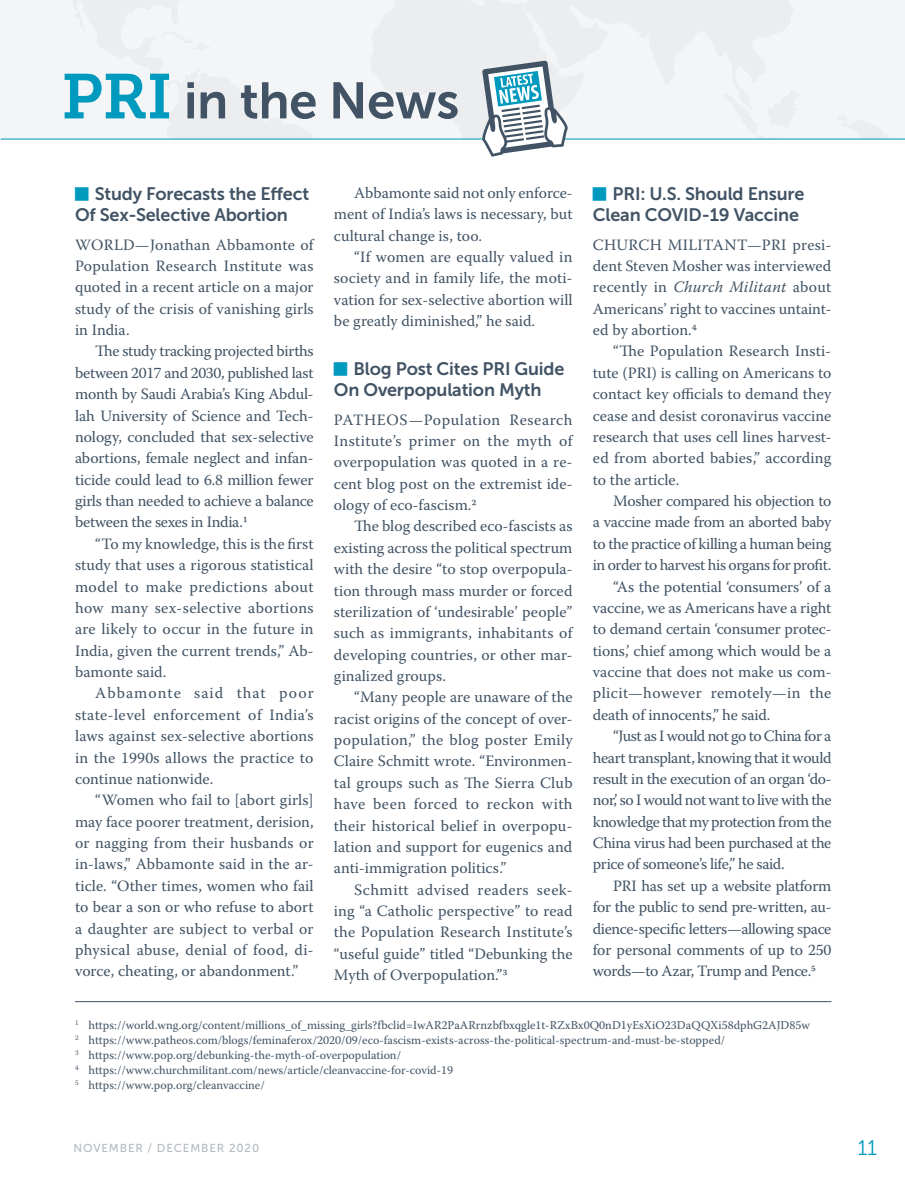
<style>
.page{position:relative;width:905px;height:1188px;background:#fff}
.page>*{position:absolute;margin:0;border:0;box-sizing:border-box;transform-origin:0 0}
.t1{font:51px "Museo Sans 700";letter-spacing:-.01em;color:#415364}
.t2{font:21px "Museo Slab 300";color:#009abf}
.t3{font:18px/21.6px "Museo Sans 700";letter-spacing:-.01em;color:#415364}
.t4{font:15.75px/21.3px "Warnock Pro";letter-spacing:-.005em;color:#415364;text-align:justify}
.t5{font:15.75px "Warnock Pro";letter-spacing:-.025em;color:#415364}
.t6{font:15.75px "Warnock Pro";letter-spacing:-.03em;color:#415364}
.t7{font:15.75px "Warnock Pro";letter-spacing:.025em;color:#415364}
.t8{font:12px/15px "Warnock Pro";color:#415364}
.t9{font:11.55px "Museo Sans 500";letter-spacing:.075em;color:#b3bac1}
.s1{font-family:"Museo Slab 700";font-size:63px;color:#009abf}
.s2{font-style:italic}
</style>
<div class="page">
<hr style="left:75px;top:1001px;width:756px;height:1px;background:#415364">
<div style="left:0;top:0;width:904px;height:139px;background:#f4f5f6"></div>
<svg style="left:369px;top:60px;width:468px;height:79px"></svg>
<svg style="left:837px;top:138px;width:60px;height:1px"></svg>
<svg style="left:723px;top:89px;width:76px;height:50px"></svg>
<svg style="left:0;top:138px;width:313px;height:1px"></svg>
<hr style="left:1px;top:139px;width:903px;height:1px;background:#009abf">
<svg style="left:481px;top:61px;width:87px;height:96px"></svg>
<h1 class="t1" style="left:61px;top:72px;width:399px"><span class="s1">PRI</span> in the News</h1>
<p class="t3" style="left:75px;top:183px;width:235px;text-indent:20px">Study Forecasts the Effect<br>Of Sex-Selective Abortion</p>
<p class="t4" style="left:75px;top:234px;width:240px">WORLD—Jonathan Abbamonte of Population Research Institute was quoted in a recent article on a major study of the crisis of vanishing girls in India.</p>
<p class="t4" style="left:75px;top:340px;width:240px;text-indent:20px">The study tracking projected births between 2017 and 2030, published last month by Saudi Arabia’s King Abdul&shy;lah University of Science and Tech&shy;nology, concluded that sex-selective abortions, female neglect and infan&shy;ticide could lead to 6.8 million fewer girls than needed to achieve a balance between the sexes in India.1</p>
<p class="t4" style="left:75px;top:533px;width:240px;text-indent:20px">“To my knowledge, this is the first study that uses a rigorous statistical model to make predictions about how many sex-selective abortions are likely to occur in the future in India, given the current trends,” Ab&shy;bamonte said.</p>
<p class="t4" style="left:75px;top:682px;width:240px;text-indent:20px">Abbamonte said that poor state-level enforcement of India’s laws against sex-selective abortions in the 1990s allows the practice to continue nationwide.</p>
<p class="t4" style="left:75px;top:789px;width:240px;text-indent:20px">“Women who fail to [abort girls] may face poorer treatment, derision, or nagging from their husbands or in-laws,” Abbamonte said in the ar&shy;ticle. “Other times, women who fail to bear a son or who refuse to abort a daughter are subject to verbal or physical abuse, denial of food, di&shy;vorce, cheating, or abandonment.”</p>
<p class="t4" style="left:334px;top:182px;width:240px;text-indent:20px">Abbamonte said not only enforce&shy;ment of India’s laws is necessary, but cultural change is, too.</p>
<p class="t4" style="left:334px;top:246px;width:240px;text-indent:20px">“If women are equally valued in society and in family life, the moti&shy;vation for sex-selective abortion will be greatly diminished,” he said.</p>
<p class="t3" style="left:334px;top:358px;width:232px;text-indent:20px">Blog Post Cites PRI Guide<br>On Overpopulation Myth</p>
<p class="t4" style="left:334px;top:408px;width:240px">PATHEOS—Population Research Institute’s primer on the myth of overpopulation was quoted in a re&shy;cent blog post on the extremist ide&shy;ology of eco-fascism.2</p>
<p class="t4" style="left:334px;top:515px;width:240px;text-indent:20px">The blog described eco-fascists as existing across the political spectrum with the desire “to stop overpopula&shy;tion through mass murder or forced sterilization of ‘undesirable’ people” such as immigrants, inhabitants of developing countries, or other mar&shy;ginalized groups.</p>
<p class="t4" style="left:334px;top:686px;width:240px;text-indent:20px">“Many people are unaware of the racist origins of the concept of over&shy;population,” the blog poster Emily Claire Schmitt wrote. “Environmen&shy;tal groups such as The Sierra Club have been forced to reckon with their historical belief in overpopu&shy;lation and support for eugenics and anti-immigration politics.”</p>
<p class="t4" style="left:334px;top:879px;width:240px;text-indent:20px">Schmitt advised readers seek&shy;ing “a Catholic perspective” to read the Population Research Institute’s “useful guide” titled “Debunking the Myth of Overpopulation.”3</p>
<p class="t3" style="left:592px;top:183px;width:213px;text-align:right">PRI: U.S. Should Ensure<br>Clean COVID-19 Vaccine</p>
<p class="t4" style="left:592px;top:234px;width:240px">CHURCH MILITANT—PRI presi&shy;dent Steven Mosher was interviewed recently in <span class="s2">Church Militant</span> about Americans’ right to vaccines untaint&shy;ed by abortion.4</p>
<p class="t4" style="left:592px;top:340px;width:240px;text-indent:20px">“The Population Research Insti&shy;tute (PRI) is calling on Americans to contact key officials to demand they cease and desist coronavirus vaccine research that uses cell lines harvest&shy;ed from aborted babies,” according to the article.</p>
<p class="t4" style="left:613px;top:490px;width:220px">Mosher compared his objection to</p>
<p class="t4" style="left:592px;top:511px;width:240px">a vaccine made from an aborted baby</p>
<p class="t5" style="left:592px;top:534px;width:240px">to the practice of killing a human being</p>
<p class="t5" style="left:592px;top:556px;width:240px">in order to harvest his organs for profit.</p>
<p class="t4" style="left:613px;top:575px;width:220px">“As the potential ‘consumers’ of a</p>
<p class="t4" style="left:592px;top:597px;width:240px">vaccine, we as Americans have a right</p>
<p class="t4" style="left:592px;top:618px;width:240px">to demand certain ‘consumer protec-</p>
<p class="t4" style="left:592px;top:640px;width:240px">tions,’ chief among which would be a</p>
<p class="t4" style="left:592px;top:661px;width:240px">vaccine that does not make us com-</p>
<p class="t7" style="left:592px;top:684px;width:240px">plicit—however remotely—in the</p>
<p class="t4" style="left:592px;top:704px;width:179px">death of innocents,” he said.</p>
<p class="t6" style="left:613px;top:727px;width:220px">“Just as I would not go to China for a</p>
<p class="t5" style="left:592px;top:748px;width:240px">heart transplant, knowing that it would</p>
<p class="t5" style="left:592px;top:769px;width:240px">result in the execution of an organ ‘do-</p>
<p class="t5" style="left:592px;top:791px;width:240px">nor,’ so I would not want to live with the</p>
<p class="t6" style="left:592px;top:812px;width:240px">knowledge that my protection from the</p>
<p class="t5" style="left:592px;top:833px;width:240px">China virus had been purchased at the</p>
<p class="t5" style="left:592px;top:855px;width:193px">price of someone’s life,” he said.</p>
<p class="t4" style="left:613px;top:875px;width:220px">PRI has set up a website platform</p>
<p class="t4" style="left:592px;top:896px;width:240px">for the public to send pre-written, au-</p>
<p class="t5" style="left:592px;top:919px;width:240px">dience-specific letters—allowing space</p>
<p class="t4" style="left:592px;top:939px;width:240px">for personal comments of up to 250</p>
<p class="t5" style="left:592px;top:962px;width:225px">words—to Azar, Trump and Pence.5</p>
<p class="t8" style="left:75px;top:1017px;width:736px"><sup>1</sup> https://world.wng.org/content/millions_of_missing_girls?fbclid=IwAR2PaARrnzbfbxqgle1t-RZxBx0Q0nD1yEsXiO23DaQQXi58dphG2AJD85w <sup>2</sup> https://www.patheos.com/blogs/feminaferox/2020/09/eco-fascism-exists-across-the-political-spectrum-and-must-be-stopped/<br><sup>3</sup> https://www.pop.org/debunking-the-myth-of-overpopulation/<br><sup>4</sup> https://www.churchmilitant.com/news/article/cleanvaccine-for-covid-19<br><sup>5</sup> https://www.pop.org/cleanvaccine/</p>
<p class="t9" style="left:73px;top:1142px;width:187px">NOVEMBER / DECEMBER 2020</p>
<h2 class="t2" style="left:857px;top:1137px;width:21px">11</h2>
</div>
